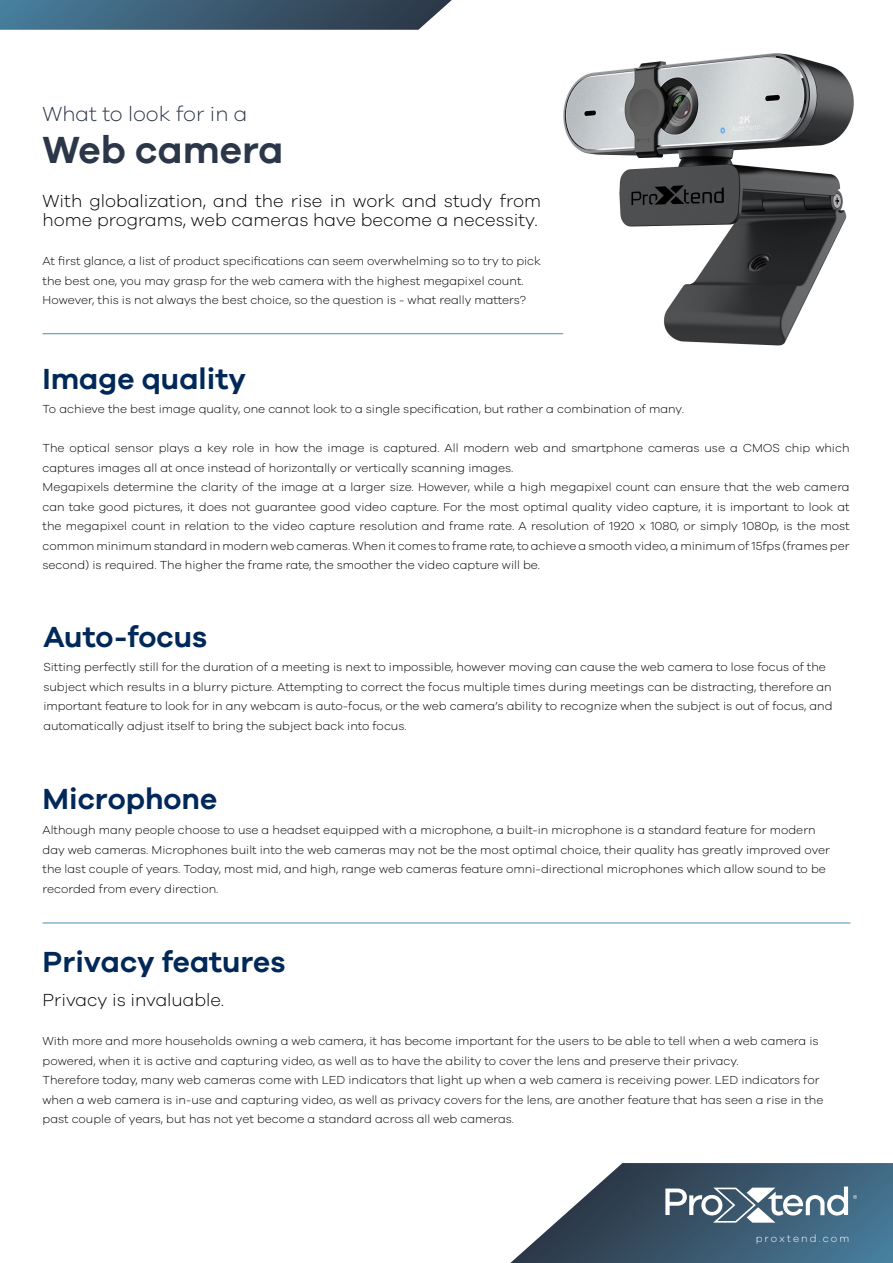
<style>
.page{position:relative;width:893px;height:1263px;background:#fff}
.page>*{position:absolute;margin:0;border:0;box-sizing:border-box;transform-origin:0 0}
.Big_header_blue{font:600 39px "Galano Grotesque";color:#2b3748}
.Big_header_blue-2{font:600 30px "Galano Grotesque";color:#002858}
.Big_header_blue-3{font:300 21px "Galano Grotesque";color:#2b3748}
.t1{font:300 18px/19.5px "Galano Grotesque";color:#000}
.t2{font:300 12px/19.5px "Galano Grotesque";color:#000}
.t3{font:300 10.5px "Galano Grotesque";letter-spacing:.2em;color:#fff}
</style>
<div class="page">
<svg style="left:0;top:0;width:452px;height:30px;background:#436176"></svg>
<svg style="left:510px;top:1163px;width:383px;height:100px"></svg>
<hr style="left:43px;top:922px;width:807px;height:1px;background:#468fb4">
<img style="left:555px;top:53px;width:299px;height:293px">
<hr style="left:43px;top:333px;width:520px;height:1px;background:#468fb4">
<p class="Big_header_blue-3" style="left:43px;top:102px;width:206px">What to look for in a</p>
<p class="Big_header_blue" style="left:43px;top:127px;width:243px">Web camera</p>
<p class="t1" style="left:43px;top:191px;width:500px">With globalization, and the rise in work and study from home programs, web cameras have become a necessity.</p>
<p class="t2" style="left:43px;top:251px;width:500px">At first glance, a list of product specifications can seem overwhelming so to try to pick the best one, you may grasp for the web camera with the highest megapixel count.</p>
<p class="t2" style="left:43px;top:290px;width:485px">However, this is not always the best choice, so the question is - what really matters?</p>
<p class="Big_header_blue-2" style="left:43px;top:360px;width:205px">Image quality</p>
<p class="t2" style="left:43px;top:399px;width:643px">To achieve the best image quality, one cannot look to a single specification, but rather a combination of many.</p>
<p class="t2" style="left:43px;top:438px;width:808px">The optical sensor plays a key role in how the image is captured. All modern web and smartphone cameras use a CMOS chip which captures images all at once instead of horizontally or vertically scanning images.</p>
<p class="t2" style="left:43px;top:477px;width:809px;text-align:justify">Megapixels determine the clarity of the image at a larger size. However, while a high megapixel count can ensure that the web camera can take good pictures, it does not guarantee good video capture. For the most optimal quality video capture, it is important to look at the megapixel count in relation to the video capture resolution and frame rate. A resolution of 1920 x 1080, or simply 1080p, is the most common minimum standard in modern web cameras. When it comes to frame rate, to achieve a smooth video, a minimum of 15fps (frames per second) is required. The higher the frame rate, the smoother the video capture will be.</p>
<p class="Big_header_blue-2" style="left:43px;top:618px;width:166px">Auto-focus</p>
<p class="t2" style="left:43px;top:657px;width:791px">Sitting perfectly still for the duration of a meeting is next to impossible, however moving can cause the web camera to lose focus of the subject which results in a blurry picture. Attempting to correct the focus multiple times during meetings can be distracting, therefore an important feature to look for in any webcam is auto-focus, or the web camera’s ability to recognize when the subject is out of focus, and automatically adjust itself to bring the subject back into focus.</p>
<p class="Big_header_blue-2" style="left:43px;top:781px;width:176px">Microphone</p>
<p class="t2" style="left:43px;top:820px;width:789px">Although many people choose to use a headset equipped with a microphone, a built-in microphone is a standard feature for modern day web cameras. Microphones built into the web cameras may not be the most optimal choice, their quality has greatly improved over the last couple of years. Today, most mid, and high, range web cameras feature omni-directional microphones which allow sound to be recorded from every direction.</p>
<p class="Big_header_blue-2" style="left:43px;top:943px;width:244px">Privacy features</p>
<p class="t1" style="left:43px;top:990px;width:183px">Privacy is invaluable.</p>
<p class="t2" style="left:43px;top:1031px;width:777px">With more and more households owning a web camera, it has become important for the users to be able to tell when a web camera is powered, when it is active and capturing video, as well as to have the ability to cover the lens and preserve their privacy.</p>
<p class="t2" style="left:43px;top:1070px;width:782px">Therefore today, many web cameras come with LED indicators that light up when a web camera is receiving power. LED indicators for when a web camera is in-use and capturing video, as well as privacy covers for the lens, are another feature that has seen a rise in the past couple of years, but has not yet become a standard across all web cameras.</p>
<p class="t3" style="left:756px;top:1232px;width:95px">proxtend.com</p>
</div>
